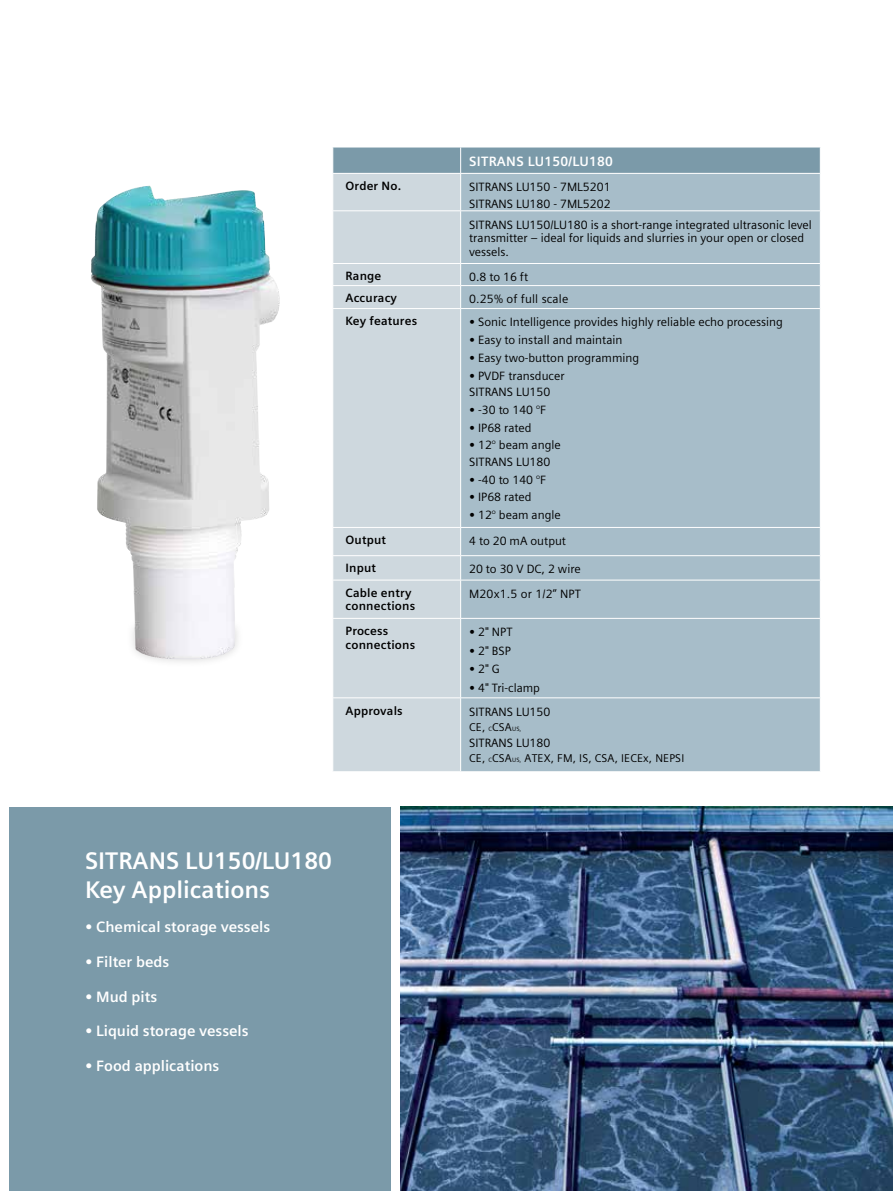
<style>
.page{position:relative;width:893px;height:1191px;background:#fff}
.page>*{position:absolute;margin:0;border:0;box-sizing:border-box;transform-origin:0 0}
.t1{font:700 24px/28.8px "Siemens Sans";color:#fff}
.t2{font:700 15px "Siemens Sans OT";color:#fff}
.t3{font:700 13.5px "Siemens Sans";letter-spacing:.02em;color:#fff}
.t4{font:12px/16.5px "Siemens Sans OT";color:#000}
.t5{font:700 12px/13.5px "Siemens Sans";letter-spacing:.015em;color:#000}
.t6{font:11.25px "Siemens Sans OT";letter-spacing:.015em;color:#000}
.s1{font-weight:700}
.s2{font-size:6.15px}
</style>
<div class="page">
<div style="left:126px;top:618px;width:118px;height:50px;background:#000;opacity:.17"></div>
<img style="left:135px;top:658px;width:100px;height:1px">
<div style="left:333px;top:174px;width:127px;height:597px;background:#ced8de"></div>
<div style="left:461px;top:174px;width:359px;height:597px;background:#a7bdc9"></div>
<svg style="left:332px;top:147px;width:489px;height:26px;background:#7f9dab"></svg>
<hr style="left:332px;top:210px;width:129px;height:1px;background:#fff">
<hr style="left:461px;top:210px;width:360px;height:1px;background:#fff">
<hr style="left:332px;top:263px;width:129px;height:1px;background:#fff">
<hr style="left:461px;top:263px;width:360px;height:1px;background:#fff">
<hr style="left:332px;top:285px;width:129px;height:1px;background:#fff">
<hr style="left:461px;top:285px;width:360px;height:1px;background:#fff">
<hr style="left:332px;top:308px;width:129px;height:1px;background:#fff">
<hr style="left:461px;top:308px;width:360px;height:1px;background:#fff">
<hr style="left:332px;top:527px;width:129px;height:1px;background:#fff">
<hr style="left:461px;top:527px;width:360px;height:1px;background:#fff">
<hr style="left:332px;top:555px;width:129px;height:1px;background:#fff">
<hr style="left:461px;top:555px;width:360px;height:1px;background:#fff">
<hr style="left:332px;top:579px;width:129px;height:1px;background:#fff">
<hr style="left:461px;top:579px;width:360px;height:1px;background:#fff">
<hr style="left:332px;top:618px;width:129px;height:1px;background:#fff">
<hr style="left:461px;top:618px;width:360px;height:1px;background:#fff">
<hr style="left:332px;top:697px;width:129px;height:1px;background:#fff">
<hr style="left:461px;top:697px;width:360px;height:1px;background:#fff">
<div style="left:0;top:807px;width:391px;height:384px;background:#7b9aa9"></div>
<img style="left:400px;top:806px;width:493px;height:385px">
<div style="left:0;top:791px;width:9px;height:400px;background:#fff"></div>
<img style="left:91px;top:186px;width:189px;height:472px">
<p class="t3" style="left:469px;top:153px;width:145px">SITRANS LU150/LU180</p>
<p class="t5" style="left:346px;top:179px;width:57px">Order No.</p>
<p class="t4" style="left:469px;top:179px;width:143px">SITRANS LU150 - 7ML5201<br>SITRANS LU180 - 7ML5202</p>
<p class="t4" style="left:469px;top:218px;width:344px;line-height:13.5px">SITRANS LU150/LU180 is a short-range integrated ultrasonic level transmitter – ideal for liquids and slurries in your open or closed vessels.</p>
<p class="t5" style="left:346px;top:269px;width:37px">Range</p>
<p class="t4" style="left:469px;top:269px;width:61px">0.8 to 16 ft</p>
<p class="t5" style="left:346px;top:291px;width:53px">Accuracy</p>
<p class="t4" style="left:469px;top:291px;width:101px">0.25% of full scale</p>
<p class="t5" style="left:346px;top:314px;width:73px">Key features</p>
<p class="t4" style="left:469px;top:314px;width:315px"><span class="s1">•</span> Sonic Intelligence provides highly reliable echo processing</p>
<p class="t4" style="left:469px;top:332px;width:155px"><span class="s1">•</span> Easy to install and maintain</p>
<p class="t4" style="left:469px;top:349px;width:172px"><span class="s1">•</span> Easy two-button programming</p>
<p class="t4" style="left:469px;top:367px;width:97px"><span class="s1">•</span> PVDF transducer<br>SITRANS LU150</p>
<p class="t4" style="left:469px;top:401px;width:79px"><span class="s1">•</span> -30 to 140 °F</p>
<p class="t4" style="left:469px;top:419px;width:64px"><span class="s1">•</span> IP68 rated</p>
<p class="t4" style="left:469px;top:437px;width:93px"><span class="s1">•</span> 12° beam angle<br>SITRANS LU180</p>
<p class="t4" style="left:469px;top:471px;width:79px"><span class="s1">•</span> -40 to 140 °F</p>
<p class="t4" style="left:469px;top:489px;width:64px"><span class="s1">•</span> IP68 rated</p>
<p class="t4" style="left:469px;top:507px;width:93px"><span class="s1">•</span> 12° beam angle</p>
<p class="t5" style="left:346px;top:533px;width:42px">Output</p>
<p class="t4" style="left:469px;top:533px;width:98px">4 to 20 mA output</p>
<p class="t5" style="left:346px;top:561px;width:32px">Input</p>
<p class="t4" style="left:469px;top:561px;width:113px">20 to 30 V DC, 2 wire</p>
<p class="t5" style="left:346px;top:586px;width:71px">Cable entry connections</p>
<p class="t4" style="left:469px;top:585px;width:113px">M20x1.5 or 1/2” NPT</p>
<p class="t5" style="left:346px;top:624px;width:71px">Process connections</p>
<p class="t4" style="left:469px;top:624px;width:45px"><span class="s1">•</span> 2" NPT</p>
<p class="t4" style="left:469px;top:642px;width:43px"><span class="s1">•</span> 2" BSP</p>
<p class="t4" style="left:469px;top:661px;width:32px"><span class="s1">•</span> 2" G</p>
<p class="t4" style="left:469px;top:680px;width:72px"><span class="s1">•</span> 4" Tri-clamp</p>
<p class="t5" style="left:346px;top:704px;width:59px">Approvals</p>
<p class="t4" style="left:469px;top:703px;width:83px">SITRANS LU150</p>
<p class="t6" style="left:469px;top:720px;width:54px">CE, <span class="s2">C</span>CSA<span class="s2">US,</span></p>
<p class="t4" style="left:469px;top:734px;width:83px">SITRANS LU180</p>
<p class="t6" style="left:469px;top:751px;width:217px">CE, <span class="s2">C</span>CSA<span class="s2">US,</span> ATEX, FM, IS, CSA, IECEx, NEPSI</p>
<h1 class="t1" style="left:85px;top:846px;width:249px">SITRANS LU150/LU180<br>Key Applications</h1>
<p class="t2" style="left:85px;top:918px;width:187px">• Chemical storage vessels</p>
<p class="t2" style="left:85px;top:953px;width:86px">• Filter beds</p>
<p class="t2" style="left:85px;top:987px;width:74px">• Mud pits</p>
<p class="t2" style="left:85px;top:1022px;width:165px">• Liquid storage vessels</p>
<p class="t2" style="left:85px;top:1056px;width:136px">• Food applications</p>
</div>
